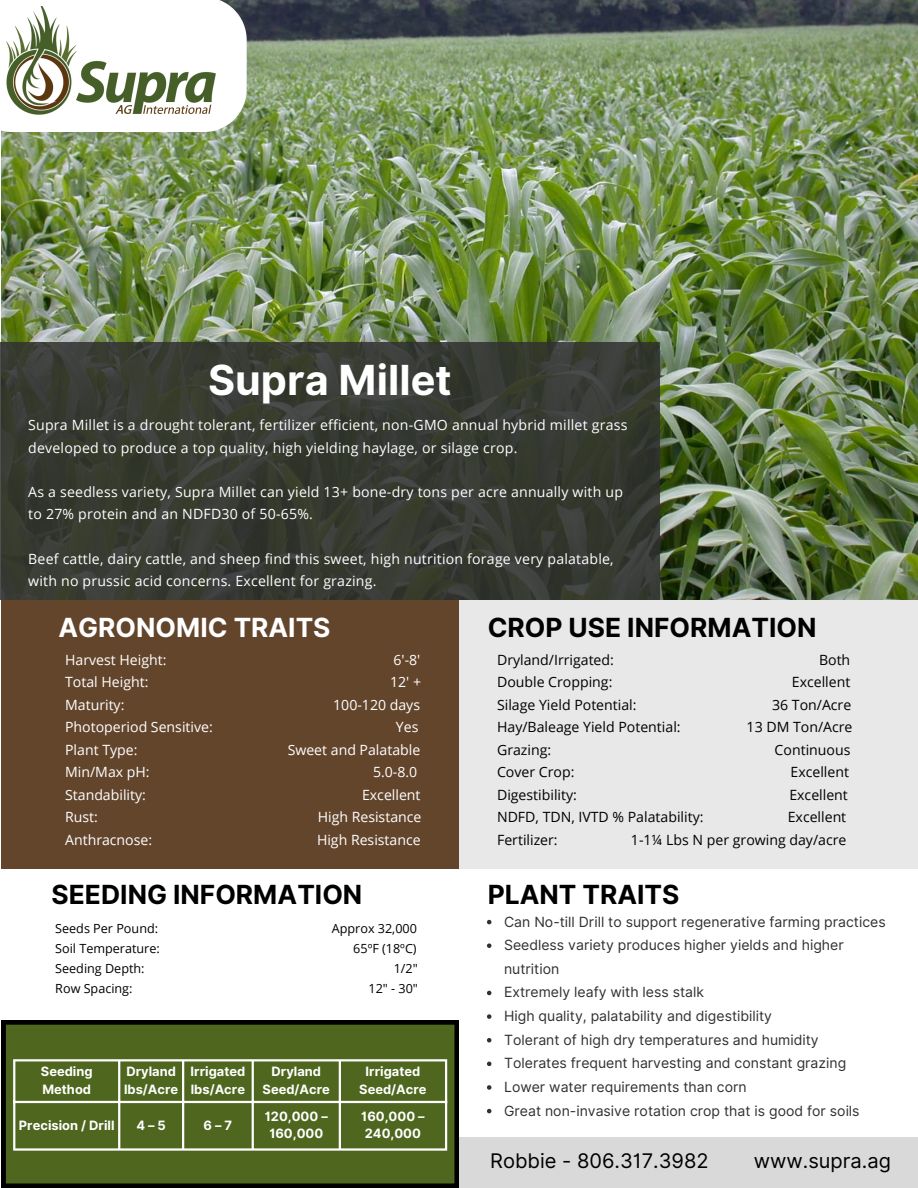
<style>
.page{position:relative;width:918px;height:1188px;background:#fff}
.page>*{position:absolute;margin:0;border:0;box-sizing:border-box;transform-origin:0 0}
.t1{font:700 41.4px "Inter";color:#fff}
.t2{font:700 26.4px "Inter";color:#000}
.t3{font:700 26.4px "Inter";color:#fff}
.t4{font:20.1px "Inter";color:#000}
.t5{font:14.1px/22.2px "Open Sans";letter-spacing:.015em;color:#fff}
.t6{font:14.1px/23.7px "Inter";color:#303030}
.t7{font:14.1px "Open Sans";color:#000}
.t8{font:700 12.9px/17.1px "Inter";color:#fff}
.t9{font:12.6px "Open Sans";color:#000}
</style>
<div class="page">
<img style="left:1px;top:0;width:917px;height:600px">
<svg style="left:0;top:342px;width:660px;height:258px;background:#373a32"></svg>
<div style="left:1px;top:600px;width:458px;height:269px;background:#63452c"></div>
<div style="left:459px;top:600px;width:459px;height:269px;background:#e8e8e8"></div>
<div style="left:367px;top:1137px;width:551px;height:51px;background:#d9d9d9"></div>
<svg style="left:1px;top:0;width:245px;height:132px"></svg>
<img style="left:7px;top:7px;width:209px;height:109px">
<svg style="left:1px;top:1020px;width:458px;height:168px;background:#485e1d"></svg>
<hr style="left:13px;top:1061px;width:2px;height:87px;background:#fff">
<hr style="left:118px;top:1061px;width:2px;height:87px;background:#fff">
<hr style="left:182px;top:1061px;width:2px;height:87px;background:#fff">
<hr style="left:252px;top:1061px;width:2px;height:87px;background:#fff">
<hr style="left:339px;top:1061px;width:2px;height:87px;background:#fff">
<hr style="left:445px;top:1061px;width:2px;height:87px;background:#fff">
<hr style="left:13px;top:1059px;width:434px;height:2px;background:#fff">
<hr style="left:13px;top:1101px;width:434px;height:2px;background:#fff">
<hr style="left:13px;top:1148px;width:434px;height:3px;background:#fff">
<svg style="left:487px;top:920px;width:4px;height:4px"></svg>
<svg style="left:487px;top:943px;width:4px;height:5px"></svg>
<svg style="left:487px;top:991px;width:4px;height:4px"></svg>
<svg style="left:487px;top:1014px;width:4px;height:5px"></svg>
<svg style="left:487px;top:1038px;width:4px;height:4px"></svg>
<svg style="left:487px;top:1062px;width:4px;height:4px"></svg>
<svg style="left:487px;top:1085px;width:4px;height:5px"></svg>
<svg style="left:487px;top:1109px;width:4px;height:4px"></svg>
<p class="t1" style="left:208px;top:356px;width:245px">Supra Millet</p>
<p class="t5" style="left:28px;top:414px;width:601px">Supra Millet is a drought tolerant, fertilizer efficient, non-GMO annual hybrid millet grass developed to produce a top quality, high yielding haylage, or silage crop.</p>
<p class="t5" style="left:28px;top:480px;width:596px">As a seedless variety, Supra Millet can yield 13+ bone-dry tons per acre annually with up to 27% protein and an NDFD30 of 50-65%.</p>
<p class="t5" style="left:28px;top:547px;width:587px">Beef cattle, dairy cattle, and sheep find this sweet, high nutrition forage very palatable, with no prussic acid concerns. Excellent for grazing.</p>
<p class="t3" style="left:58px;top:612px;width:274px">AGRONOMIC TRAITS</p>
<p class="t2" style="left:488px;top:612px;width:330px">CROP USE INFORMATION</p>
<h3 class="t7" style="left:497px;top:650px;width:118px">Dryland/Irrigated:</h3>
<h3 class="t7" style="left:819px;top:650px;width:33px">Both</h3>
<h3 class="t7" style="left:497px;top:672px;width:117px">Double Cropping:</h3>
<h3 class="t7" style="left:792px;top:672px;width:60px">Excellent</h3>
<h3 class="t7" style="left:497px;top:695px;width:141px">Silage Yield Potential:</h3>
<h3 class="t7" style="left:772px;top:695px;width:81px">36 Ton/Acre</h3>
<h3 class="t7" style="left:497px;top:717px;width:185px">Hay/Baleage Yield Potential:</h3>
<h3 class="t7" style="left:747px;top:717px;width:107px">13 DM Ton/Acre</h3>
<h3 class="t7" style="left:497px;top:740px;width:56px">Grazing:</h3>
<h3 class="t7" style="left:775px;top:740px;width:77px">Continuous</h3>
<h3 class="t7" style="left:497px;top:762px;width:79px">Cover Crop:</h3>
<h3 class="t7" style="left:791px;top:762px;width:60px">Excellent</h3>
<h3 class="t7" style="left:497px;top:785px;width:81px">Digestibility:</h3>
<h3 class="t7" style="left:789px;top:785px;width:60px">Excellent</h3>
<h3 class="t7" style="left:497px;top:807px;width:208px">NDFD, TDN, IVTD % Palatability:</h3>
<h3 class="t7" style="left:788px;top:807px;width:60px">Excellent</h3>
<h3 class="t7" style="left:497px;top:830px;width:62px">Fertilizer:</h3>
<h3 class="t7" style="left:631px;top:830px;width:217px">1-1¼ Lbs N per growing day/acre</h3>
<h1 class="t5" style="left:65px;top:648px;width:103px">Harvest Height:</h1>
<h1 class="t5" style="left:394px;top:648px;width:28px">6'-8'</h1>
<h1 class="t5" style="left:65px;top:671px;width:85px">Total Height:</h1>
<h1 class="t5" style="left:390px;top:671px;width:32px">12' +</h1>
<h1 class="t5" style="left:65px;top:693px;width:61px">Maturity:</h1>
<h1 class="t5" style="left:333px;top:693px;width:88px">100-120 days</h1>
<h1 class="t5" style="left:65px;top:716px;width:149px">Photoperiod Sensitive:</h1>
<h1 class="t5" style="left:396px;top:716px;width:24px">Yes</h1>
<h1 class="t5" style="left:65px;top:738px;width:74px">Plant Type:</h1>
<h1 class="t5" style="left:288px;top:738px;width:134px">Sweet and Palatable</h1>
<h1 class="t5" style="left:65px;top:761px;width:86px">Min/Max pH:</h1>
<h1 class="t5" style="left:373px;top:761px;width:46px">5.0-8.0</h1>
<h1 class="t5" style="left:65px;top:783px;width:82px">Standability:</h1>
<h1 class="t5" style="left:362px;top:783px;width:60px">Excellent</h1>
<h1 class="t5" style="left:65px;top:806px;width:34px">Rust:</h1>
<h1 class="t5" style="left:318px;top:806px;width:105px">High Resistance</h1>
<h1 class="t5" style="left:65px;top:828px;width:89px">Anthracnose:</h1>
<h1 class="t5" style="left:317px;top:828px;width:105px">High Resistance</h1>
<h4 class="t2" style="left:52px;top:879px;width:312px">SEEDING INFORMATION</h4>
<h4 class="t9" style="left:55px;top:919px;width:104px">Seeds Per Pound:</h4>
<h4 class="t9" style="left:332px;top:919px;width:87px">Approx 32,000</h4>
<h4 class="t9" style="left:55px;top:939px;width:106px">Soil Temperature:</h4>
<h4 class="t9" style="left:353px;top:939px;width:65px">65ºF (18ºC)</h4>
<h4 class="t9" style="left:55px;top:959px;width:91px">Seeding Depth:</h4>
<h4 class="t9" style="left:394px;top:959px;width:26px">1/2"</h4>
<h2 class="t9" style="left:55px;top:979px;width:79px">Row Spacing:</h2>
<h2 class="t9" style="left:369px;top:979px;width:51px">12" - 30"</h2>
<p class="t2" style="left:488px;top:879px;width:193px">PLANT TRAITS</p>
<p class="t6" style="left:504px;top:910px;width:383px">Can No-till Drill to support regenerative farming practices</p>
<p class="t6" style="left:504px;top:933px;width:341px">Seedless variety produces higher yields and higher nutrition</p>
<p class="t6" style="left:504px;top:980px;width:202px">Extremely leafy with less stalk</p>
<p class="t6" style="left:504px;top:1004px;width:270px">High quality, palatability and digestibility</p>
<p class="t6" style="left:504px;top:1028px;width:316px">Tolerant of high dry temperatures and humidity</p>
<p class="t6" style="left:504px;top:1051px;width:344px">Tolerates frequent harvesting and constant grazing</p>
<p class="t6" style="left:504px;top:1075px;width:244px">Lower water requirements than corn</p>
<p class="t6" style="left:504px;top:1099px;width:357px">Great non-invasive rotation crop that is good for soils</p>
<h4 class="t8" style="left:41px;top:1063px;width:53px">Seeding<br>Method</h4>
<h2 class="t8" style="left:124px;top:1063px;width:56px">Dryland lbs/Acre</h2>
<h2 class="t8" style="left:191px;top:1063px;width:56px">Irrigated</h2>
<p class="t8" style="left:366px;top:1063px;width:56px">Irrigated</p>
<p class="t8" style="left:359px;top:1080px;width:69px">Seed/Acre</p>
<p class="t8" style="left:272px;top:1063px;width:51px">Dryland</p>
<p class="t8" style="left:263px;top:1080px;width:69px">Seed/Acre</p>
<h2 class="t8" style="left:191px;top:1080px;width:56px">lbs/Acre</h2>
<p class="t8" style="left:19px;top:1117px;width:97px">Precision / Drill</p>
<p class="t8" style="left:136px;top:1117px;width:31px">4–5</p>
<p class="t8" style="left:204px;top:1117px;width:30px">6–7</p>
<p class="t8" style="left:265px;top:1108px;width:64px;text-align:center">120,000 –<br>160,000</p>
<p class="t8" style="left:361px;top:1108px;width:65px">160,000 –<br>240,000</p>
<p class="t4" style="left:490px;top:1149px;width:220px">Robbie - 806.317.3982</p>
<p class="t4" style="left:754px;top:1149px;width:139px">www.supra.ag</p>
</div>
